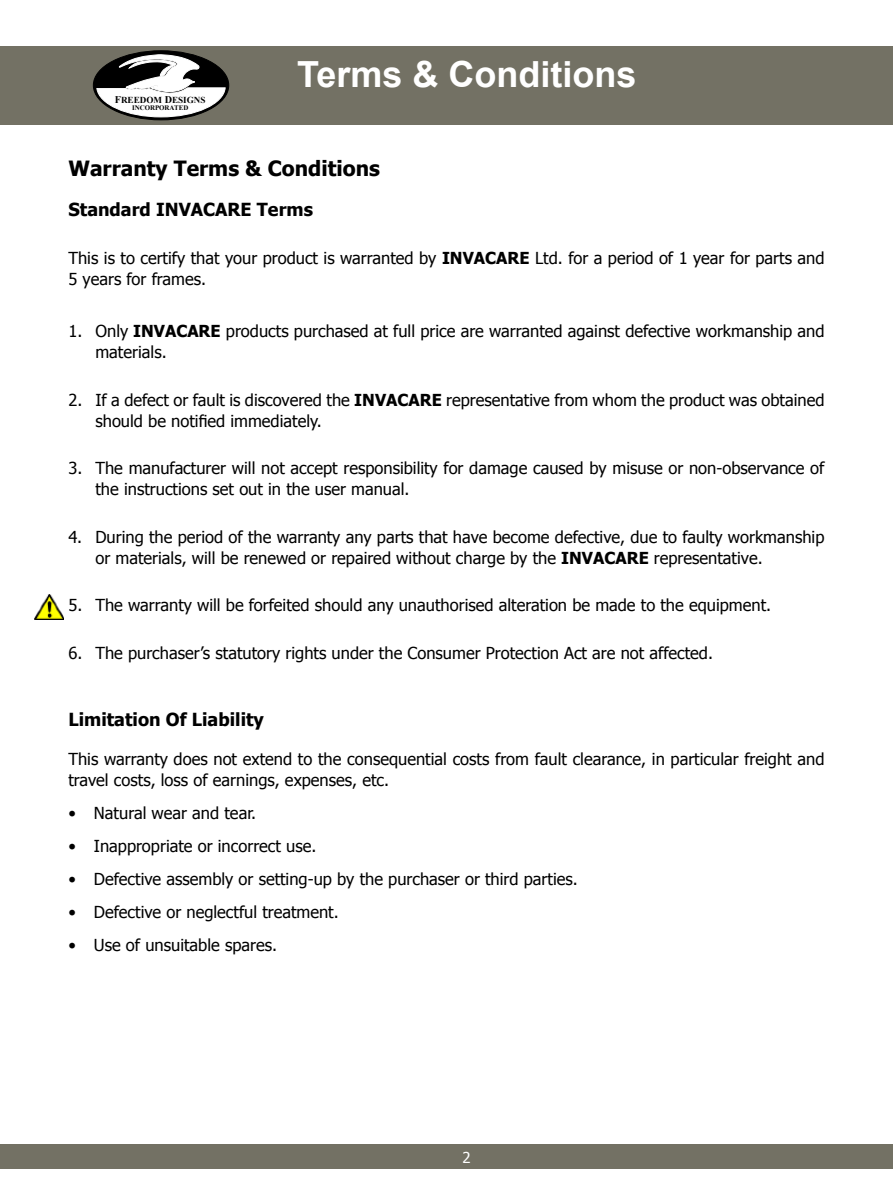
<style>
.page{position:relative;width:893px;height:1188px;background:#fff}
.page>*{position:absolute;margin:0;border:0;box-sizing:border-box;transform-origin:0 0}
.t1{font:700 36px "Arial";color:#fff}
.t2{font:700 21px "Tahoma";color:#000}
.t3{font:700 18px "Tahoma";color:#000}
.t4{font:16.5px/21px "Tahoma";color:#000}
.t5{font:15px "Tahoma";color:#fff}
.t6{font:700 9.15px "Times New Roman";color:#000}
.t7{font:700 6.9px "Times New Roman";color:#000}
.s1{font-size:10.2px}
.s2{font-weight:700}
</style>
<div class="page">
<div style="left:0;top:1144px;width:893px;height:25px;background:#737164"></div>
<div style="left:0;top:46px;width:893px;height:79px;background:#737164"></div>
<svg style="left:97px;top:54px;width:128px;height:63px;background:#979796"></svg>
<img style="left:34px;top:594px;width:30px;height:26px">
<p class="t6" style="left:115px;top:94px;width:92px"><span class="s1">F</span>REEDOM <span class="s1">D</span>ESIGNS</p>
<p class="t7" style="left:132px;top:103px;width:58px">INCORPORATED</p>
<h1 class="t1" style="left:297px;top:51px;width:341px">Terms &amp; Conditions</h1>
<p class="t2" style="left:68px;top:153px;width:313px">Warranty Terms &amp; Conditions</p>
<p class="t3" style="left:68px;top:197px;width:246px">Standard INVACARE Terms</p>
<p class="t4" style="left:68px;top:246px;width:758px">This is to certify that your product is warranted by <span class="s2">INVACARE</span> Ltd. for a period of 1 year for parts and<br>5 years for frames.</p>
<p class="t4" style="left:95px;top:320px;width:731px;text-indent:-27px">1. Only <span class="s2">INVACARE</span> products purchased at full price are warranted against defective workmanship and materials.</p>
<p class="t4" style="left:95px;top:389px;width:730px;text-indent:-27px">2. If a defect or fault is discovered the <span class="s2">INVACARE</span> representative from whom the product was obtained should be notified immediately.</p>
<p class="t4" style="left:95px;top:457px;width:730px;text-indent:-27px">3. The manufacturer will not accept responsibility for damage caused by misuse or non-observance of the instructions set out in the user manual.</p>
<p class="t4" style="left:95px;top:525px;width:731px;text-indent:-27px">4. During the period of the warranty any parts that have become defective, due to faulty workmanship or materials, will be renewed or repaired without charge by the <span class="s2">INVACARE</span> representative.</p>
<p class="t4" style="left:68px;top:594px;width:704px">5. The warranty will be forfeited should any unauthorised alteration be made to the equipment.</p>
<p class="t4" style="left:68px;top:641px;width:646px">6. The purchaser’s statutory rights under the Consumer Protection Act are not affected.</p>
<p class="t3" style="left:68px;top:707px;width:197px">Limitation Of Liability</p>
<p class="t4" style="left:68px;top:748px;width:757px">This warranty does not extend to the consequential costs from fault clearance, in particular freight and travel costs, loss of earnings, expenses, etc.</p>
<p class="t4" style="left:68px;top:802px;width:189px">• Natural wear and tear.</p>
<p class="t4" style="left:68px;top:835px;width:249px">• Inappropriate or incorrect use.</p>
<p class="t4" style="left:68px;top:868px;width:511px">• Defective assembly or setting-up by the purchaser or third parties.</p>
<p class="t4" style="left:68px;top:901px;width:272px">• Defective or neglectful treatment.</p>
<p class="t4" style="left:68px;top:934px;width:210px">• Use of unsuitable spares.</p>
<p class="t5" style="left:463px;top:1148px;width:10px">2</p>
</div>
